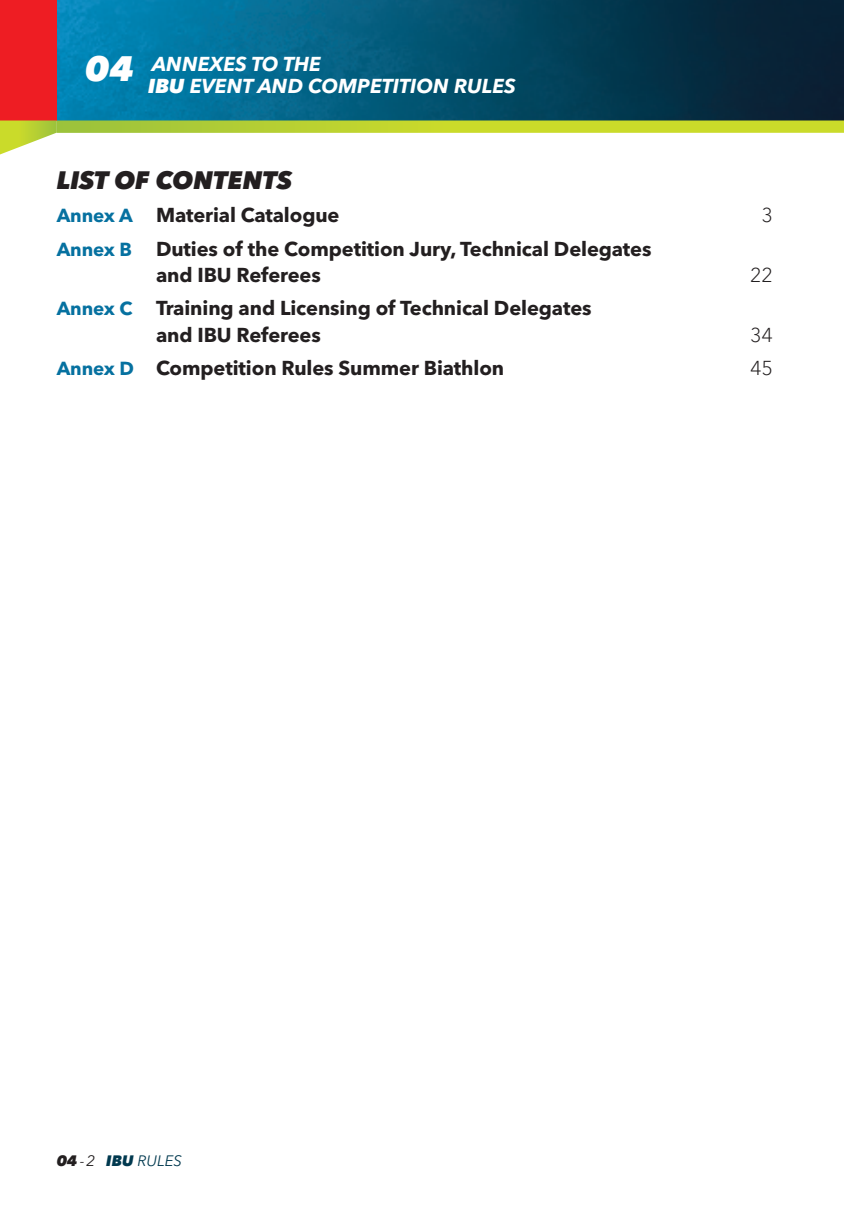
<style>
.page{position:relative;width:844px;height:1205px;background:#fff}
.page>*{position:absolute;margin:0;border:0;box-sizing:border-box;transform-origin:0 0}
.t1{font:italic 800 25px "Avenir Next W1 G";color:#231f20}
.t2{font:700 20px/26.2px "Avenir Next W1 G";letter-spacing:-.005em;color:#231f20}
.t3{font:italic 700 20px/22.5px "Avenir Next W1 G";color:#fff}
.t4{font:300 20px "Avenir Next W1 G";color:#231f20}
.t5{font:italic 15px "Avenir Next W1 G";color:#01394f}
.s1{font-weight:800}
.s2{font-size:18.75px;color:#0671a0}
.s3{font-weight:800;color:#231f20}
.s4{color:#231f20}
</style>
<div class="page">
<img style="left:57px;top:0;width:786px;height:120px">
<div style="left:0;top:0;width:57px;height:120px;background:#ee1d23"></div>
<svg style="left:0;top:120px;width:57px;height:35px"></svg>
<svg style="left:57px;top:120px;width:786px;height:13px;background:#b7cf34"></svg>
<svg style="left:843px;top:120px;width:1px;height:13px"></svg>
<p class="t3" style="left:85px;top:53px;width:432px;text-indent:67px">ANNEXES TO THE<br><sup>04</sup> <span class="s1">IBU</span> EVENT AND COMPETITION RULES</p>
<p class="t1" style="left:57px;top:165px;width:237px">LIST OF CONTENTS</p>
<p class="t2" style="left:57px;top:202px;width:284px"><span class="s2">Annex A</span> Material Catalogue</p>
<p class="t4" style="left:761px;top:203px;width:13px">3</p>
<p class="t2" style="left:156px;top:235px;width:497px;text-indent:-99px"><span class="s2">Annex B</span> Duties of the Competition Jury, Technical Delegates and IBU Referees</p>
<p class="t4" style="left:750px;top:263px;width:24px">22</p>
<p class="t2" style="left:156px;top:295px;width:437px;text-indent:-99px"><span class="s2">Annex C</span> Training and Licensing of Technical Delegates and IBU Referees</p>
<p class="t4" style="left:750px;top:323px;width:24px">34</p>
<p class="t2" style="left:57px;top:355px;width:449px"><span class="s2">Annex D</span> Competition Rules Summer Biathlon</p>
<p class="t4" style="left:750px;top:356px;width:24px">45</p>
<p class="t5" style="left:57px;top:1152px;width:127px"><span class="s3">04</span> <span class="s4">-2</span> <span class="s1">IBU</span> RULES</p>
</div>
